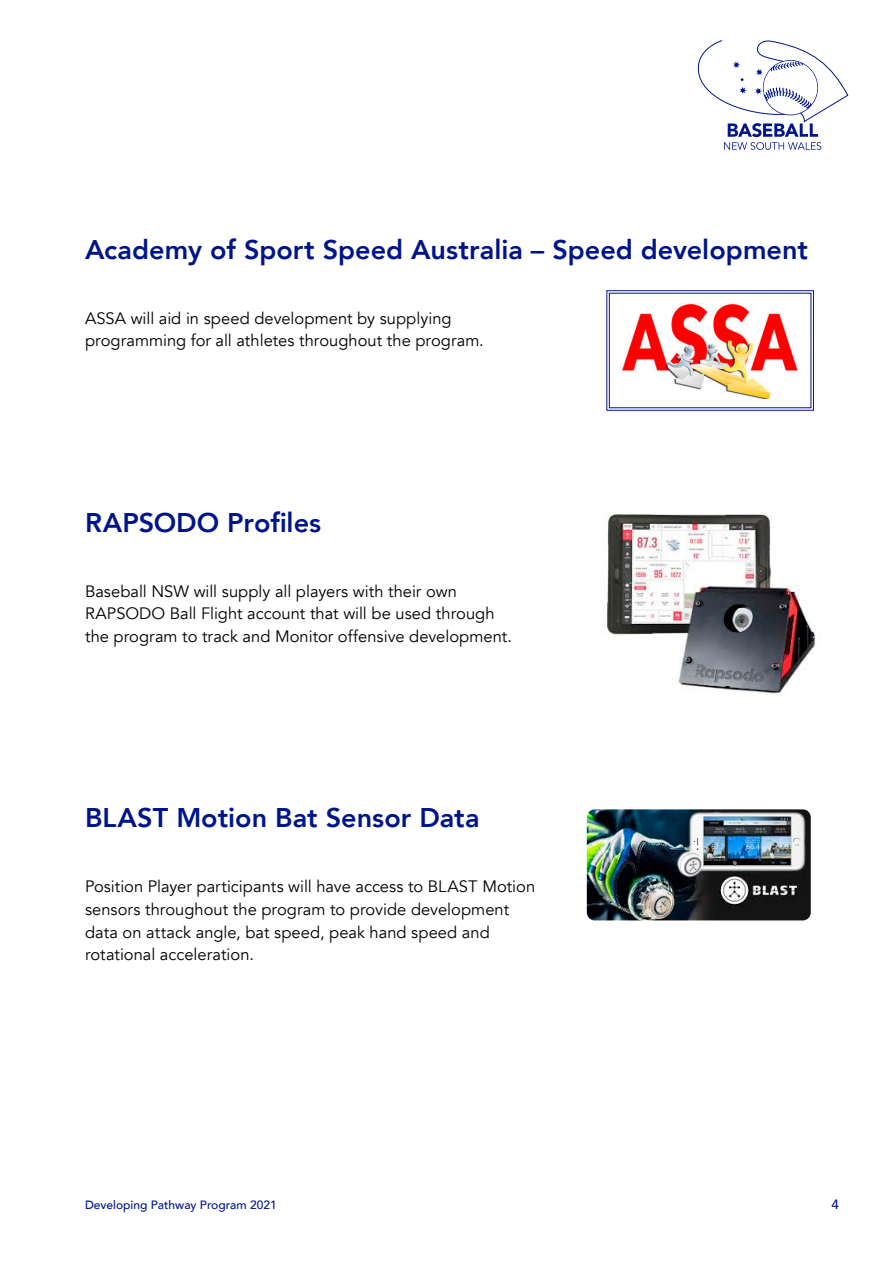
<style>
.page{position:relative;width:893px;height:1263px;background:#fff}
.page>*{position:absolute;margin:0;border:0;box-sizing:border-box;transform-origin:0 0}
.t1{font:800 27px "Avenir";color:#001489}
.t2{font:16.5px/22.5px "Avenir";color:#000}
.t3{font:500 13.5px "Avenir";color:#001489}
.t4{font:500 12px "Avenir";color:#001489}
</style>
<div class="page">
<svg style="left:697px;top:40px;width:152px;height:110px"></svg>
<svg style="left:606px;top:290px;width:208px;height:121px"></svg>
<img style="left:587px;top:809px;width:224px;height:111px">
<img style="left:606px;top:514px;width:209px;height:179px">
<h1 class="t1" style="left:85px;top:228px;width:724px">Academy of Sport Speed Australia – Speed development</h1>
<p class="t2" style="left:85px;top:307px;width:400px">ASSA will aid in speed development by supplying programming for all athletes throughout the program.</p>
<h1 class="t1" style="left:85px;top:501px;width:238px">RAPSODO Profiles</h1>
<p class="t2" style="left:85px;top:580px;width:428px">Baseball NSW will supply all players with their own<br>RAPSODO Ball Flight account that will be used through the program to track and Monitor offensive development.</p>
<h1 class="t1" style="left:85px;top:797px;width:396px">BLAST Motion Bat Sensor Data</h1>
<p class="t2" style="left:85px;top:876px;width:452px">Position Player participants will have access to BLAST Motion sensors throughout the program to provide development data on attack angle, bat speed, peak hand speed and rotational acceleration.</p>
<p class="t4" style="left:85px;top:1194px;width:193px">Developing Pathway Program 2021</p>
<p class="t3" style="left:831px;top:1192px;width:9px">4</p>
</div>
